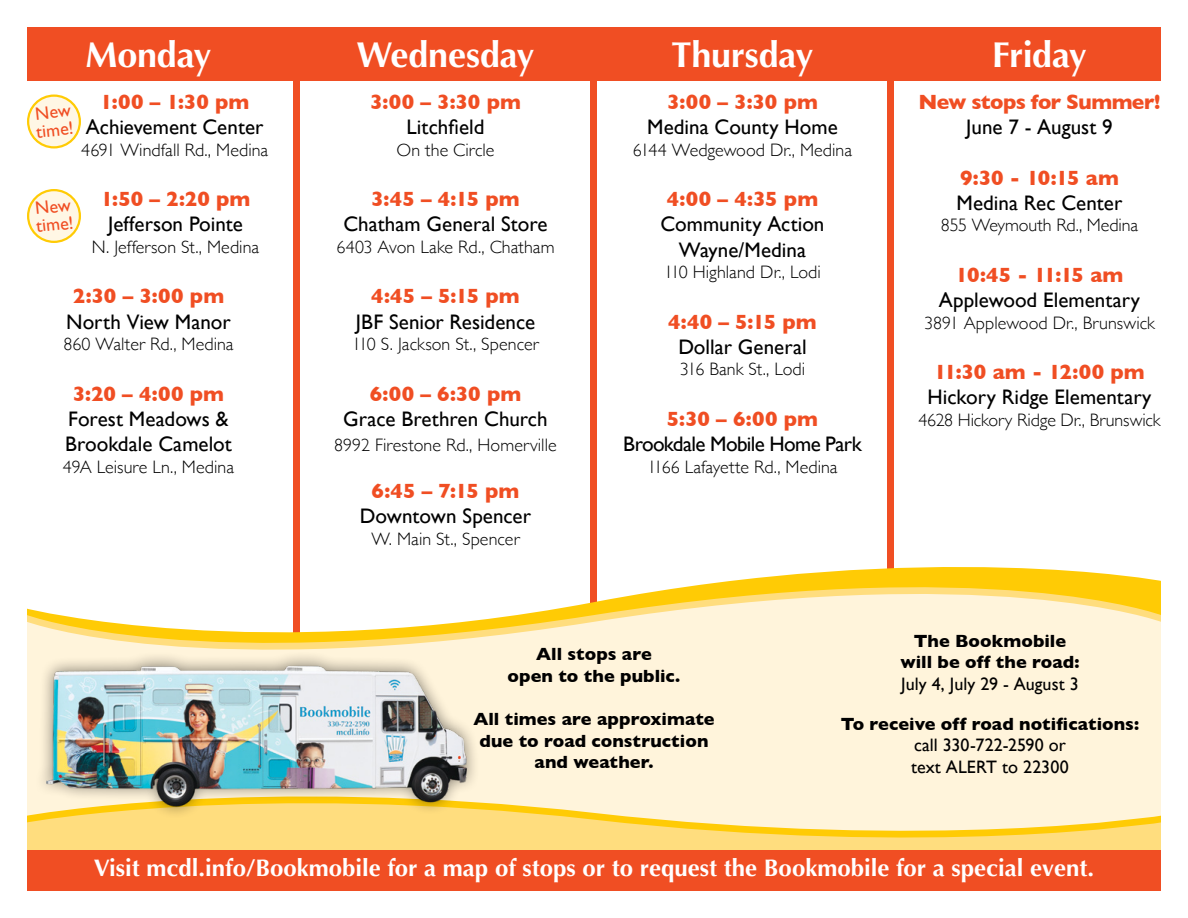
<style>
.page{position:relative;width:1188px;height:918px;background:#fff}
.page>*{position:absolute;margin:0;border:0;box-sizing:border-box;transform-origin:0 0}
.t1{font:700 36px "Optima";letter-spacing:-.005em;color:#fff}
.t2{font:700 24px "Optima";color:#fff}
.t3{font:21px/25.2px "Gill Sans";color:#000;text-align:center}
.t4{font:700 21px "Gill Sans";letter-spacing:-.005em;color:#f04e23}
.t5{font:21px "Gill Sans";letter-spacing:-.03em;color:#000}
.t6{font:700 21px "Gill Sans";letter-spacing:-.025em;color:#f04e23}
.t7{font:300 18px "Gill Sans";color:#000}
.t8{font:700 18px/21.6px "Gill Sans";letter-spacing:.005em;color:#000;text-align:center}
.t9{font:18px/21.6px "Gill Sans";letter-spacing:.005em;color:#000}
.t10{font:18px/18px "Gill Sans";color:#f04e23}
</style>
<div class="page">
<div style="left:888px;top:27px;width:6px;height:864px;background:#f04e23"></div>
<div style="left:591px;top:27px;width:6px;height:864px;background:#f04e23"></div>
<div style="left:294px;top:27px;width:6px;height:864px;background:#f04e23"></div>
<div style="left:27px;top:27px;width:1134px;height:54px;background:#f04e23"></div>
<svg style="left:27px;top:559px;width:1134px;height:215px;fill:#fff4db"></svg>
<div style="left:27px;top:774px;width:1134px;height:7px;background:#fff4db"></div>
<svg style="left:27px;top:781px;width:1134px;height:69px;background:#ffe6a0"></svg>
<div style="left:27px;top:850px;width:1134px;height:41px;background:#f04e23"></div>
<div style="left:33px;top:651px;width:448px;height:169px;background:#000;opacity:.5"></div>
<img style="left:40px;top:662px;width:432px;height:145px">
<div style="left:28px;top:96px;width:52px;height:51px;background:#fff7e5;border-radius:50%"></div>
<div style="left:27px;top:95px;width:54px;height:54px;border:2px solid #ffcb05;border-radius:50%"></div>
<div style="left:28px;top:190px;width:52px;height:52px;background:#fff7e5;border-radius:50%"></div>
<div style="left:27px;top:189px;width:54px;height:54px;border:2px solid #ffcb05;border-radius:50%"></div>
<h1 class="t1" style="left:85px;top:34px;width:128px">Monday</h1>
<h1 class="t1" style="left:356px;top:34px;width:180px">Wednesday</h1>
<h1 class="t1" style="left:672px;top:34px;width:143px">Thursday</h1>
<h1 class="t1" style="left:992px;top:34px;width:96px">Friday</h1>
<p class="t4" style="left:100px;top:85px;width:151px">1:00 – 1:30 pm</p>
<p class="t3" style="left:86px;top:114px;width:179px">Achievement Center</p>
<p class="t7" style="left:81px;top:136px;width:189px">4691 Windfall Rd., Medina</p>
<p class="t4" style="left:101px;top:182px;width:151px">1:50 – 2:20 pm</p>
<p class="t3" style="left:108px;top:211px;width:136px">Jefferson Pointe</p>
<p class="t7" style="left:92px;top:233px;width:169px">N. Jefferson St., Medina</p>
<p class="t4" style="left:73px;top:280px;width:153px">2:30 – 3:00 pm</p>
<p class="t3" style="left:66px;top:309px;width:166px">North View Manor</p>
<p class="t7" style="left:63px;top:330px;width:172px">860 Walter Rd., Medina</p>
<p class="t4" style="left:73px;top:377px;width:153px">3:20 – 4:00 pm</p>
<p class="t3" style="left:65px;top:406px;width:168px;text-align:left">Forest Meadows &amp;<br>Brookdale Camelot</p>
<p class="t7" style="left:63px;top:452px;width:173px">49A Leisure Ln., Medina</p>
<p class="t10" style="left:33px;top:105px;width:39px;rotate:-6deg">New time!</p>
<p class="t10" style="left:33px;top:199px;width:39px;rotate:-6deg">New time!</p>
<p class="t4" style="left:370px;top:85px;width:152px">3:00 – 3:30 pm</p>
<p class="t3" style="left:407px;top:114px;width:79px">Litchfield</p>
<p class="t7" style="left:396px;top:136px;width:100px">On the Circle</p>
<p class="t4" style="left:371px;top:182px;width:150px">3:45 – 4:15 pm</p>
<p class="t3" style="left:343px;top:211px;width:206px">Chatham General Store</p>
<p class="t7" style="left:336px;top:233px;width:220px">6403 Avon Lake Rd., Chatham</p>
<p class="t4" style="left:371px;top:280px;width:150px">4:45 – 5:15 pm</p>
<p class="t3" style="left:356px;top:309px;width:181px">JBF Senior Residence</p>
<p class="t7" style="left:352px;top:330px;width:188px">110 S. Jackson St., Spencer</p>
<p class="t4" style="left:370px;top:377px;width:153px">6:00 – 6:30 pm</p>
<p class="t3" style="left:343px;top:406px;width:206px">Grace Brethren Church</p>
<p class="t7" style="left:334px;top:431px;width:224px">8992 Firestone Rd., Homerville</p>
<p class="t4" style="left:372px;top:474px;width:149px">6:45 – 7:15 pm</p>
<p class="t3" style="left:360px;top:503px;width:173px">Downtown Spencer</p>
<p class="t7" style="left:371px;top:524px;width:150px">W. Main St., Spencer</p>
<p class="t4" style="left:667px;top:85px;width:152px">3:00 – 3:30 pm</p>
<p class="t3" style="left:647px;top:114px;width:192px">Medina County Home</p>
<p class="t7" style="left:633px;top:136px;width:221px">6144 Wedgewood Dr., Medina</p>
<p class="t4" style="left:667px;top:182px;width:153px">4:00 – 4:35 pm</p>
<p class="t3" style="left:661px;top:211px;width:165px">Community Action<br>Wayne/Medina</p>
<p class="t7" style="left:664px;top:258px;width:158px">110 Highland Dr., Lodi</p>
<p class="t4" style="left:668px;top:305px;width:150px">4:40 – 5:15 pm</p>
<p class="t3" style="left:678px;top:334px;width:130px">Dollar General</p>
<p class="t7" style="left:680px;top:355px;width:127px">316 Bank St., Lodi</p>
<p class="t4" style="left:667px;top:402px;width:153px">5:30 – 6:00 pm</p>
<p class="t5" style="left:623px;top:431px;width:240px">Brookdale Mobile Home Park</p>
<p class="t7" style="left:647px;top:452px;width:192px">1166 Lafayette Rd., Medina</p>
<p class="t6" style="left:919px;top:85px;width:243px">New stops for Summer!</p>
<p class="t3" style="left:966px;top:114px;width:148px">June 7 - August 9</p>
<p class="t4" style="left:960px;top:161px;width:160px">9:30 - 10:15 am</p>
<p class="t3" style="left:957px;top:190px;width:167px">Medina Rec Center</p>
<p class="t7" style="left:941px;top:211px;width:199px">855 Weymouth Rd., Medina</p>
<p class="t4" style="left:956px;top:258px;width:169px">10:45 - 11:15 am</p>
<p class="t3" style="left:939px;top:287px;width:203px">Applewood Elementary</p>
<p class="t7" style="left:924px;top:308px;width:232px">3891 Applewood Dr., Brunswick</p>
<p class="t4" style="left:934px;top:355px;width:212px">11:30 am - 12:00 pm</p>
<p class="t3" style="left:927px;top:384px;width:225px">Hickory Ridge Elementary</p>
<p class="t7" style="left:918px;top:406px;width:244px">4628 Hickory Ridge Dr., Brunswick</p>
<p class="t8" style="left:508px;top:643px;width:174px">All stops are<br>open to the public.</p>
<p class="t8" style="left:473px;top:708px;width:243px">All times are approximate due to road construction and weather.</p>
<p class="t8" style="left:900px;top:630px;width:181px">The Bookmobile will be off the road:</p>
<p class="t9" style="left:901px;top:673px;width:179px">July 4, July 29 - August 3</p>
<p class="t8" style="left:841px;top:712px;width:300px">To receive off road notifications:</p>
<p class="t9" style="left:911px;top:734px;width:159px">call 330-722-2590 or text ALERT to 22300</p>
<h2 class="t2" style="left:94px;top:854px;width:1002px">Visit mcdl.info/Bookmobile for a map of stops or to request the Bookmobile for a special event.</h2>
</div>
